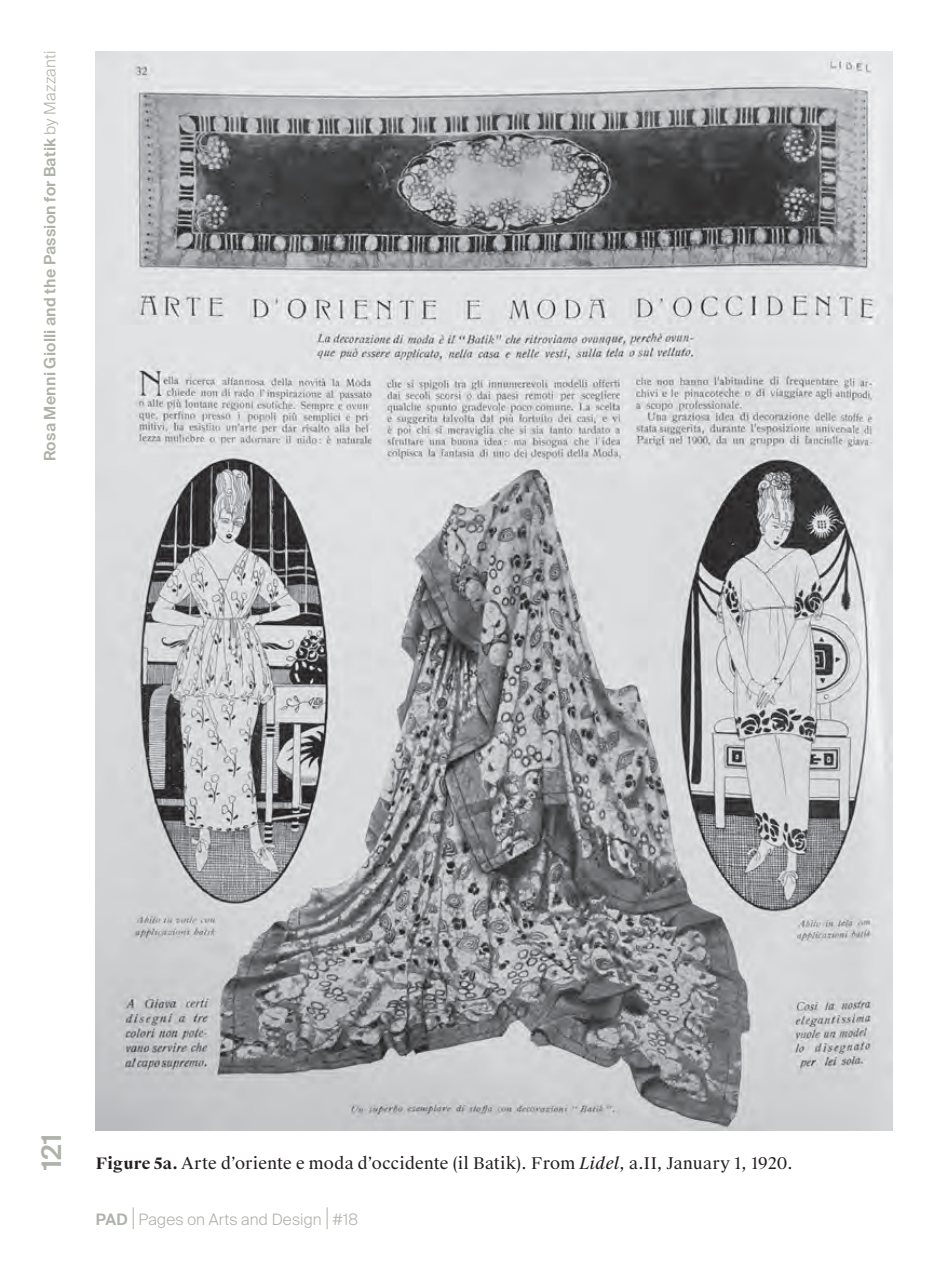
<style>
.page{position:relative;width:944px;height:1276px;background:#fff}
.page>*{position:absolute;margin:0;border:0;box-sizing:border-box;transform-origin:0 0}
.t1{font:600 27px "Suisse Intl";color:#aeb2a8}
.DIDASCALIA{font:16.2px "Suisse Works";letter-spacing:.02em;color:#231f20}
.t2{font:600 15.75px "Suisse Intl";letter-spacing:.015em;color:#aeb2a8}
.t3{font:300 15.75px "Suisse Intl";letter-spacing:.015em;color:#aeb2a8}
.s1{font-weight:300}
.s2{font-weight:700;font-size:15.75px}
.s3{font-style:italic}
.s4{font-weight:600}
</style>
<div class="page">
<svg style="left:133px;top:1207px;width:1px;height:22px"></svg>
<svg style="left:327px;top:1207px;width:1px;height:22px"></svg>
<img style="left:96px;top:51px;width:797px;height:1079px">
<p class="t2" style="left:41px;top:461px;width:412px;rotate:-90deg">Rosa Menni Giolli and the Passion for Batik <span class="s1">by Mazzanti</span></p>
<p class="t1" style="left:36px;top:1170px;width:38px;rotate:-90deg">121</p>
<p class="DIDASCALIA" style="left:96px;top:1152px;width:699px"><span class="s2">Figure 5a.</span> Arte d’oriente e moda d’occidente (il Batik). From <span class="s3">Lidel</span>, a.II, January 1, 1920.</p>
<p class="t3" style="left:96px;top:1209px;width:264px"><span class="s4">PAD</span> Pages on Arts and Design #18</p>
</div>
